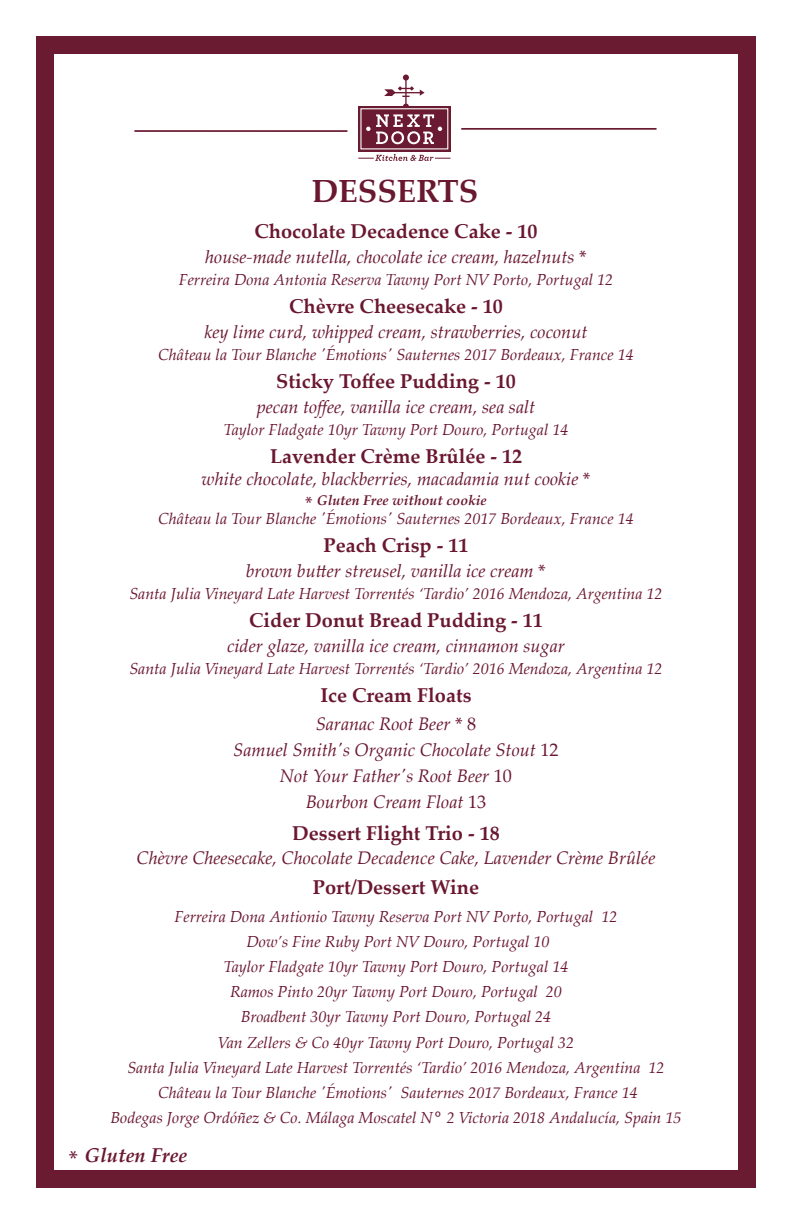
<style>
.page{position:relative;width:792px;height:1224px;background:#fff}
.page>*{position:absolute;margin:0;border:0;box-sizing:border-box;transform-origin:0 0}
.t1{font:700 32px "Palatino Linotype";color:#6a1730}
.t2{font:22px "Myriad Pro";color:#6a1730}
.t3{font:700 20px "Palatino Linotype";color:#6a1730}
.t4{font:italic 700 20px "Palatino Linotype";color:#6a1730}
.t5{font:italic 18.2px/25.8px "Palatino Linotype";color:#6a1730;text-align:center}
.t6{font:italic 16px/25.2px "Palatino Linotype";color:#6a1730;text-align:center}
.t7{font:italic 700 14px "Palatino Linotype";color:#6a1730}
.s1{font-family:"Myriad Pro";font-style:normal}
.s2{font-family:"Myriad Pro";font-weight:400;font-style:normal;font-size:18px}
.s3{font-style:normal}
.s4{font-family:"Source Code Variable";font-style:normal}
</style>
<div class="page">
<div style="left:36px;top:36px;width:720px;height:1152px;background:#6b1b31"></div>
<div style="left:54px;top:54px;width:684px;height:1116px;background:#fff"></div>
<hr style="left:461px;top:128px;width:196px;height:2px;background:#6b1b31">
<hr style="left:134px;top:130px;width:213px;height:2px;background:#6b1b31">
<div style="left:358px;top:106px;width:92px;height:46px;background:#6b1b31"></div>
<hr style="left:405px;top:78px;width:2px;height:27px;background:#6a1730">
<svg style="left:384px;top:75px;width:41px;height:22px"></svg>
<div style="left:360px;top:108px;width:88px;height:41px;border:1px solid #fff"></div>
<svg style="left:366px;top:114px;width:76px;height:30px"></svg>
<svg style="left:358px;top:154px;width:92px;height:7px"></svg>
<h2 class="t2" style="left:69px;top:1145px;width:11px">*</h2>
<h1 class="t1" style="left:312px;top:168px;width:168px">DESSERTS</h1>
<p class="t3" style="left:254px;top:217px;width:285px">Chocolate Decadence Cake - 10</p>
<p class="t5" style="left:205px;top:243px;width:383px">house-made nutella, chocolate ice cream, hazelnuts <span class="s1">*</span></p>
<p class="t6" style="left:179px;top:266px;width:436px">Ferreira Dona Antonia Reserva Tawny Port NV Porto, Portugal 12</p>
<p class="t3" style="left:289px;top:292px;width:215px">Chèvre Cheesecake - 10</p>
<p class="t5" style="left:204px;top:318px;width:385px">key lime curd, whipped cream, strawberries, coconut</p>
<p class="t6" style="left:158px;top:341px;width:477px">Château la Tour Blanche 'Émotions' Sauternes 2017 Bordeaux, France 14</p>
<p class="t3" style="left:276px;top:367px;width:241px">Sticky Toffee Pudding - 10</p>
<p class="t5" style="left:257px;top:393px;width:280px">pecan toffee, vanilla ice cream, sea salt</p>
<p class="t6" style="left:224px;top:416px;width:346px">Taylor Fladgate 10yr Tawny Port Douro, Portugal 14</p>
<p class="t3" style="left:270px;top:442px;width:254px">Lavender Crème Brûlée - 12</p>
<p class="t5" style="left:202px;top:465px;width:390px">white chocolate, blackberries, macadamia nut cookie <span class="s1">*</span></p>
<p class="t7" style="left:305px;top:490px;width:183px"><span class="s2">*</span> Gluten Free without cookie</p>
<p class="t6" style="left:158px;top:505px;width:477px">Château la Tour Blanche 'Émotions' Sauternes 2017 Bordeaux, France 14</p>
<p class="t3" style="left:324px;top:531px;width:146px">Peach Crisp - 11</p>
<p class="t5" style="left:246px;top:557px;width:301px">brown butter streusel, vanilla ice cream <span class="s1">*</span></p>
<p class="t6" style="left:129px;top:581px;width:535px">Santa Julia Vineyard Late Harvest Torrentés ‘Tardio’ 2016 Mendoza, Argentina 12</p>
<p class="t3" style="left:249px;top:606px;width:295px">Cider Donut Bread Pudding - 11</p>
<p class="t5" style="left:227px;top:632px;width:339px">cider glaze, vanilla ice cream, cinnamon sugar</p>
<p class="t6" style="left:129px;top:656px;width:535px">Santa Julia Vineyard Late Harvest Torrentés ‘Tardio’ 2016 Mendoza, Argentina 12</p>
<p class="t3" style="left:320px;top:681px;width:153px">Ice Cream Floats</p>
<p class="t5" style="left:233px;top:710px;width:327px">Saranac Root Beer <span class="s1">*</span> <span class="s3">8<br></span>Samuel Smith's Organic Chocolate Stout <span class="s3">12<br></span>Not Your Father's Root Beer <span class="s3">10<br></span>Bourbon Cream Float <span class="s3">13</span></p>
<p class="t3" style="left:292px;top:819px;width:209px">Dessert Flight Trio - 18</p>
<p class="t5" style="left:137px;top:845px;width:520px">Chèvre Cheesecake, Chocolate Decadence Cake, Lavender Crème Brûlée</p>
<p class="t3" style="left:313px;top:873px;width:168px">Port/Dessert Wine</p>
<p class="t6" style="left:111px;top:903px;width:572px">Ferreira Dona Antionio Tawny Reserva Port NV Porto, Portugal 12<br>Dow’s Fine Ruby Port NV Douro, Portugal 10<br>Taylor Fladgate 10yr Tawny Port Douro, Portugal 14<br>Ramos Pinto 20yr Tawny Port Douro, Portugal 20<br>Broadbent 30yr Tawny Port Douro, Portugal 24<br>Van Zellers &amp; Co 40yr Tawny Port Douro, Portugal 32<br>Santa Julia Vineyard Late Harvest Torrentés ‘Tardio’ 2016 Mendoza, Argentina 12<br>Château la Tour Blanche 'Émotions' Sauternes 2017 Bordeaux, France 14<br>Bodegas Jorge Ordóñez &amp; Co. Málaga Moscatel N<span class="s4">o</span> 2 Victoria 2018 Andalucía, Spain 15</p>
<p class="t4" style="left:85px;top:1141px;width:104px">Gluten Free</p>
</div>
